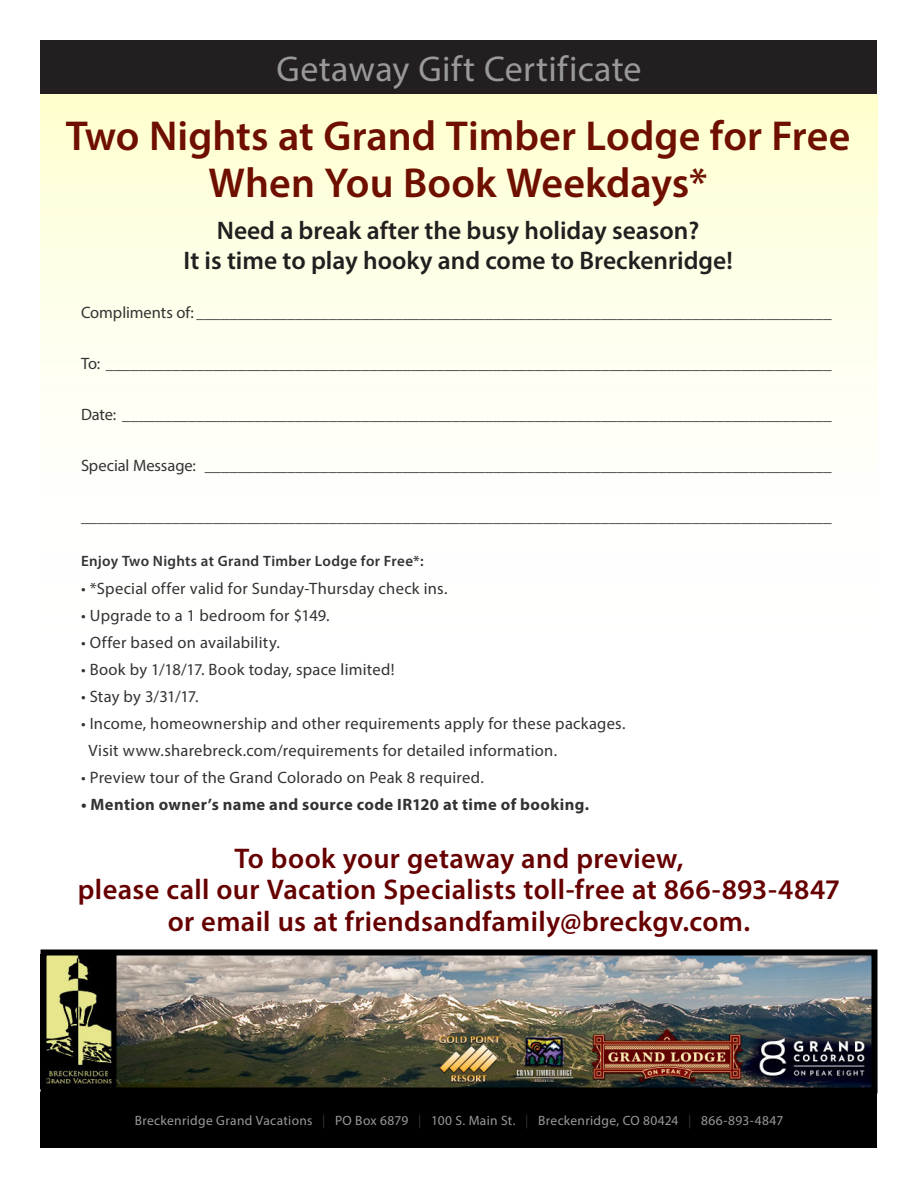
<style>
.page{position:relative;width:918px;height:1188px;background:#fff}
.page>*{position:absolute;margin:0;border:0;box-sizing:border-box;transform-origin:0 0}
.t1{font:600 42px/46.5px "Myriad Pro";color:#6f0f00;text-align:center}
.t2{font:36px "Myriad Pro";letter-spacing:.01em;color:#999}
.t3{font:600 28.5px/31.5px "Myriad Pro";letter-spacing:.01em;color:#600;text-align:center}
.t4{font:600 25.5px/30.6px "Myriad Pro";color:#231f20;text-align:center}
.t5{font:16.5px "Myriad Pro";letter-spacing:.015em;color:#333}
.t6{font:16.5px "Myriad Pro";letter-spacing:-.005em;color:#333}
.t7{font:700 16.5px "Myriad Pro";letter-spacing:.02em;color:#333}
.t8{font:600 15px "Myriad Pro";letter-spacing:.02em;color:#333}
.t9{font:13.5px "Myriad Pro";letter-spacing:.025em;color:#999}
.s1{color:#333}
</style>
<div class="page">
<img style="left:47px;top:957px;width:824px;height:130px">
<div style="left:40px;top:950px;width:838px;height:144px;border:6px solid #000"></div>
<div style="left:40px;top:40px;width:838px;height:54px;background:#231f20"></div>
<div style="left:40px;top:1092px;width:838px;height:56px;background:#000"></div>
<h2 class="t2" style="left:276px;top:47px;width:367px">Getaway Gift Certificate</h2>
<p class="t1" style="left:66px;top:112px;width:786px">Two Nights at Grand Timber Lodge for Free<br>When You Book Weekdays*</p>
<p class="t4" style="left:183px;top:214px;width:551px">Need a break after the busy holiday season?<br>It is time to play hooky and come to Breckenridge!</p>
<p class="t6" style="left:81px;top:303px;width:752px">Compliments of: _____________________________________________________________________________</p>
<p class="t5" style="left:81px;top:354px;width:752px">To: ________________________________________________________________________________________</p>
<p class="t5" style="left:81px;top:405px;width:752px">Date: ______________________________________________________________________________________</p>
<p class="t6" style="left:81px;top:456px;width:752px">Special Message: ____________________________________________________________________________</p>
<p class="t5" style="left:81px;top:507px;width:752px">___________________________________________________________________________________________</p>
<p class="t8" style="left:81px;top:551px;width:344px">Enjoy Two Nights at Grand Timber Lodge for Free*:</p>
<p class="t5" style="left:81px;top:579px;width:368px">• *Special offer valid for Sunday-Thursday check ins.</p>
<p class="t5" style="left:81px;top:606px;width:250px">• Upgrade to a 1 bedroom for $149.</p>
<p class="t5" style="left:81px;top:633px;width:200px">• Offer based on availability.</p>
<p class="t5" style="left:81px;top:660px;width:315px">• Book by 1/18/17. Book today, space limited!</p>
<p class="t5" style="left:81px;top:687px;width:119px">• Stay by 3/31/17.</p>
<p class="t5" style="left:81px;top:714px;width:546px">• Income, homeownership and other requirements apply for these packages.</p>
<p class="t5" style="left:89px;top:741px;width:470px">Visit www.sharebreck.com/requirements for detailed information.</p>
<p class="t5" style="left:81px;top:768px;width:404px">• Preview tour of the Grand Colorado on Peak 8 required.</p>
<p class="t7" style="left:81px;top:794px;width:510px">• Mention owner’s name and source code IR120 at time of booking.</p>
<h3 class="t3" style="left:78px;top:842px;width:764px">To book your getaway and preview,<br>please call our Vacation Specialists toll-free at 866-893-4847 or email us at friendsandfamily@breckgv.com.</h3>
<p class="t9" style="left:135px;top:1112px;width:650px">Breckenridge Grand Vacations <span class="s1">|</span> PO Box 6879 <span class="s1">|</span> 100 S. Main St. <span class="s1">|</span> Breckenridge, CO 80424 <span class="s1">|</span> 866-893-4847</p>
</div>
